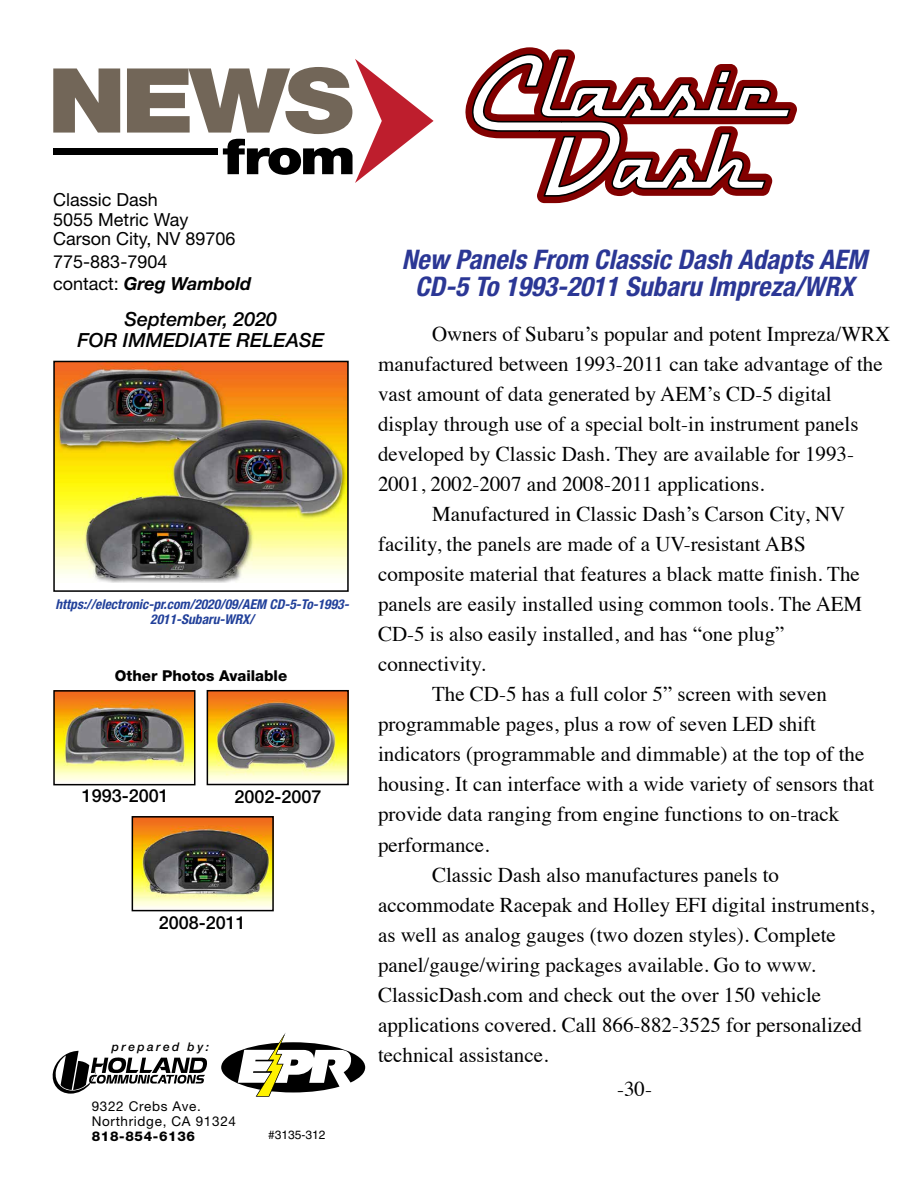
<style>
.page{position:relative;width:918px;height:1188px;background:#fff}
.page>*{position:absolute;margin:0;border:0;box-sizing:border-box;transform-origin:0 0}
.t1{font:italic 700 condensed 27px/27px "Helvetica Neue";color:#2b3795;text-align:center}
.t2{font:21px "Times";color:#000}
.t3{font:italic 500 19.5px/21px "Helvetica Neue";color:#000;text-align:center}
.t4{font:18px/19.5px "Helvetica Neue";color:#000}
.t5{font:500 18px "Helvetica Neue";color:#000}
.t6{font:800 15px "Helvetica Neue";color:#000}
.t7{font:italic 700 condensed 13.5px/15px "Helvetica Neue";color:#21409a;text-align:center}
.t8{font:13.5px/15px "Helvetica Neue";letter-spacing:.05em;color:#000}
.t9{font:800 13.5px "Helvetica Neue";letter-spacing:.05em;color:#000}
.t10{font:italic 500 12px "Helvetica Neue";color:#000}
.t11{font:12px "Helvetica";color:#000}
.s1{font-weight:700;font-style:italic}
</style>
<div class="page">
<svg style="left:221px;top:1033px;width:144px;height:64px"></svg>
<svg style="left:52px;top:1051px;width:155px;height:43px"></svg>
<img style="left:56px;top:364px;width:290px;height:219px">
<div style="left:53px;top:361px;width:296px;height:231px;border:2px solid #000"></div>
<svg style="left:465px;top:92px;width:332px;height:111px"></svg>
<svg style="left:471px;top:47px;width:321px;height:150px"></svg>
<svg style="left:53px;top:68px;width:67px;height:65px"></svg>
<svg style="left:127px;top:59px;width:307px;height:124px"></svg>
<div style="left:53px;top:148px;width:165px;height:6px;background:#000"></div>
<img style="left:56px;top:693px;width:136px;height:89px">
<div style="left:53px;top:690px;width:142px;height:95px;border:2px solid #000"></div>
<img style="left:210px;top:693px;width:136px;height:89px">
<div style="left:207px;top:690px;width:142px;height:95px;border:2px solid #000"></div>
<img style="left:135px;top:819px;width:136px;height:89px">
<div style="left:132px;top:816px;width:142px;height:95px;border:2px solid #000"></div>
<p class="t4" style="left:53px;top:190px;width:184px">Classic Dash<br>5055 Metric Way<br>Carson City, NV 89706</p>
<p class="t4" style="left:53px;top:250px;width:200px;line-height:22.5px">775-883-7904<br>contact: <span class="s1">Greg Wambold</span></p>
<p class="t3" style="left:77px;top:309px;width:248px">SEPTEMBER, 2020<br>FOR IMMEDIATE RELEASE</p>
<p class="t7" style="left:56px;top:596px;width:295px">https://electronic-pr.com/2020/09/AEM CD-5-To-1993-<br>2011-Subaru-WRX/</p>
<p class="t6" style="left:115px;top:667px;width:174px">Other Photos Available</p>
<p class="t5" style="left:82px;top:785px;width:89px">1993-2001</p>
<p class="t5" style="left:235px;top:786px;width:89px">2002-2007</p>
<p class="t5" style="left:159px;top:912px;width:89px">2008-2011</p>
<p class="t10" style="left:112px;top:1040px;width:99px">PREPARED BY:</p>
<p class="t8" style="left:92px;top:1099px;width:146px">9322 Crebs Ave.<br>Northridge, CA 91324</p>
<p class="t9" style="left:92px;top:1128px;width:105px">818-854-6136</p>
<p class="t11" style="left:268px;top:1128px;width:59px">#3135-312</p>
<p class="t1" style="left:402px;top:246px;width:467px">New Panels From Classic Dash Adapts AEM<br>CD-5 To 1993-2011 Subaru Impreza/WRX</p>
<p class="t2" style="left:432px;top:315px;width:460px">Owners of Subaru’s popular and potent Impreza/WRX</p>
<p class="t2" style="left:378px;top:345px;width:506px">manufactured between 1993-2011 can take advantage of the</p>
<p class="t2" style="left:378px;top:375px;width:455px">vast amount of data generated by AEM’s CD-5 digital</p>
<p class="t2" style="left:378px;top:405px;width:482px">display through use of a special bolt-in instrument panels</p>
<p class="t2" style="left:378px;top:435px;width:478px">developed by Classic Dash. They are available for 1993-</p>
<p class="t2" style="left:378px;top:465px;width:388px">2001, 2002-2007 and 2008-2011 applications.</p>
<p class="t2" style="left:432px;top:495px;width:415px">Manufactured in Classic Dash’s Carson City, NV</p>
<p class="t2" style="left:378px;top:525px;width:429px">facility, the panels are made of a UV-resistant ABS</p>
<p class="t2" style="left:378px;top:555px;width:483px">composite material that features a black matte finish. The</p>
<p class="t2" style="left:378px;top:585px;width:486px">panels are easily installed using common tools. The AEM</p>
<p class="t2" style="left:378px;top:615px;width:408px">CD-5 is also easily installed, and has “one plug”</p>
<p class="t2" style="left:378px;top:645px;width:109px">connectivity.</p>
<p class="t2" style="left:432px;top:675px;width:396px">The CD-5 has a full color 5” screen with seven</p>
<p class="t2" style="left:378px;top:705px;width:439px">programmable pages, plus a row of seven LED shift</p>
<p class="t2" style="left:378px;top:735px;width:488px">indicators (programmable and dimmable) at the top of the</p>
<p class="t2" style="left:378px;top:765px;width:498px">housing. It can interface with a wide variety of sensors that</p>
<p class="t2" style="left:378px;top:795px;width:463px">provide data ranging from engine functions to on-track</p>
<p class="t2" style="left:378px;top:825px;width:113px">performance.</p>
<p class="t2" style="left:432px;top:855px;width:349px">Classic Dash also manufactures panels to</p>
<p class="t2" style="left:378px;top:885px;width:498px">accommodate Racepak and Holley EFI digital instruments,</p>
<p class="t2" style="left:378px;top:915px;width:459px">as well as analog gauges (two dozen styles). Complete</p>
<p class="t2" style="left:378px;top:945px;width:439px">panel/gauge/wiring packages available. Go to www.</p>
<p class="t2" style="left:378px;top:975px;width:445px">ClassicDash.com and check out the over 150 vehicle</p>
<p class="t2" style="left:378px;top:1005px;width:486px">applications covered. Call 866-882-3525 for personalized</p>
<p class="t2" style="left:378px;top:1035px;width:172px">technical assistance.</p>
<p class="t2" style="left:617px;top:1069px;width:36px">-30-</p>
</div>
